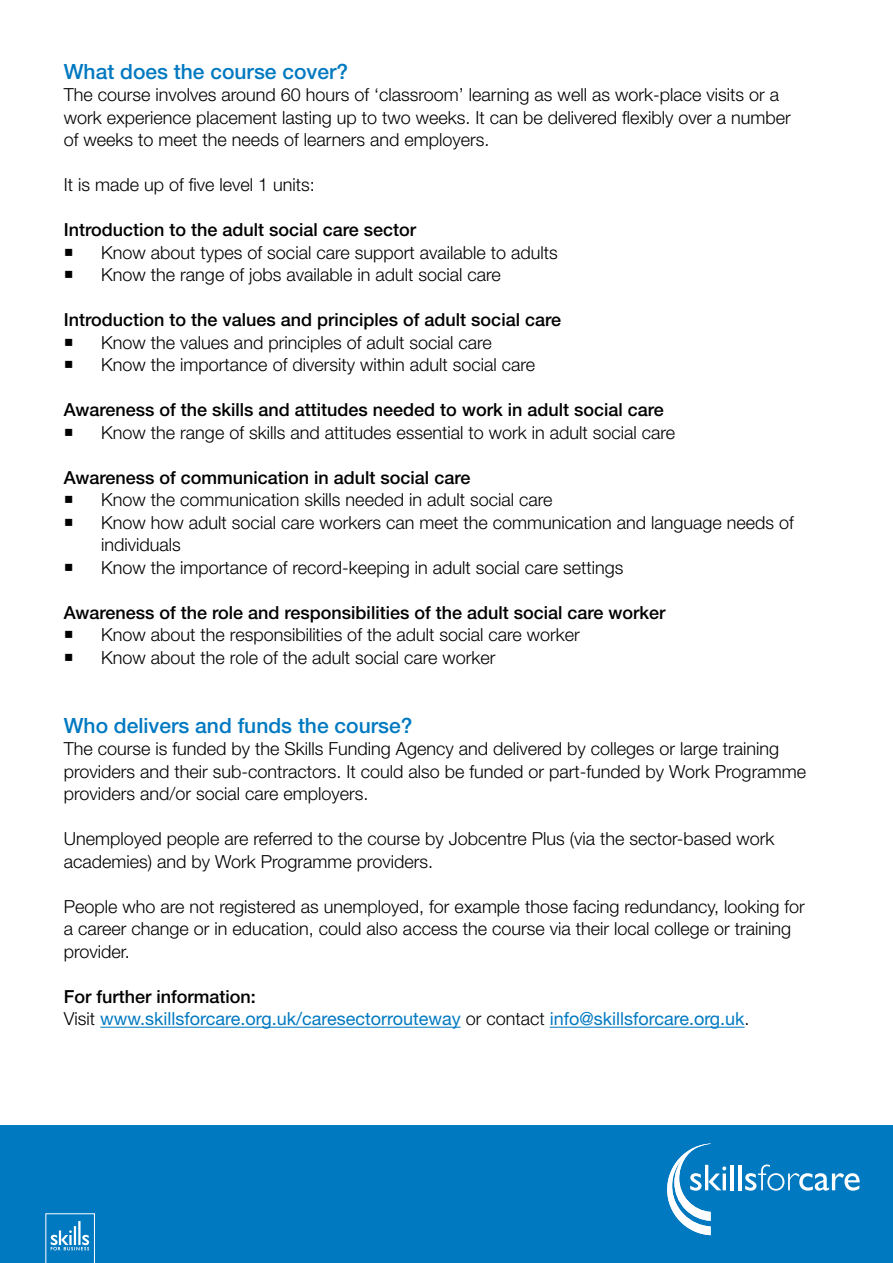
<style>
.page{position:relative;width:893px;height:1263px;background:#fff}
.page>*{position:absolute;margin:0;border:0;box-sizing:border-box;transform-origin:0 0}
.t1{font:500 21px "Helvetica Neue LT Std";color:#0079c1}
.t2{font:300 18px/22.5px "Helvetica Neue LT Std";color:#000}
.t3{font:500 18px "Helvetica Neue LT Std";color:#000}
.t4{font:18px/22.5px "Helvetica Neue LT Std";color:#0079c1}
.s1{font-weight:500;color:#000}
.s2{font-weight:300;color:#000}
</style>
<div class="page">
<hr style="left:100px;top:1027px;width:361px;height:1px;background:#0079c1">
<hr style="left:550px;top:1027px;width:195px;height:1px;background:#0079c1">
<div style="left:0;top:1125px;width:893px;height:138px;background:#0079c1"></div>
<svg style="left:667px;top:1143px;width:59px;height:92px"></svg>
<hr style="left:730px;top:1165px;width:4px;height:25px;background:#fff">
<hr style="left:738px;top:1165px;width:4px;height:25px;background:#fff">
<svg style="left:745px;top:1164px;width:115px;height:26px"></svg>
<svg style="left:45px;top:1213px;width:50px;height:50px"></svg>
<p class="t1" style="left:64px;top:59px;width:286px">What does the course cover?</p>
<p class="t2" style="left:64px;top:83px;width:728px">The course involves around 60 hours of ‘classroom’ learning as well as work-place visits or a work experience placement lasting up to two weeks. It can be delivered flexibly over a number of weeks to meet the needs of learners and employers.</p>
<p class="t2" style="left:64px;top:173px;width:253px">It is made up of five level 1 units:</p>
<p class="t3" style="left:64px;top:219px;width:354px">Introduction to the adult social care sector</p>
<p class="t2" style="left:101px;top:241px;width:458px">Know about types of social care support available to adults<br>Know the range of jobs available in adult social care</p>
<p class="t3" style="left:64px;top:309px;width:499px">Introduction to the values and principles of adult social care</p>
<p class="t2" style="left:101px;top:331px;width:435px">Know the values and principles of adult social care<br>Know the importance of diversity within adult social care</p>
<p class="t3" style="left:64px;top:399px;width:601px">Awareness of the skills and attitudes needed to work in adult social care</p>
<p class="t2" style="left:101px;top:421px;width:575px">Know the range of skills and attitudes essential to work in adult social care</p>
<p class="t3" style="left:64px;top:467px;width:408px">Awareness of communication in adult social care</p>
<p class="t2" style="left:101px;top:488px;width:694px">Know the communication skills needed in adult social care<br>Know how adult social care workers can meet the communication and language needs of individuals<br>Know the importance of record-keeping in adult social care settings</p>
<p class="t3" style="left:64px;top:602px;width:603px">Awareness of the role and responsibilities of the adult social care worker</p>
<p class="t2" style="left:101px;top:623px;width:480px">Know about the responsibilities of the adult social care worker<br>Know about the role of the adult social care worker</p>
<p class="t1" style="left:64px;top:713px;width:350px">Who delivers and funds the course?</p>
<p class="t2" style="left:64px;top:737px;width:744px">The course is funded by the Skills Funding Agency and delivered by colleges or large training providers and their sub-contractors. It could also be funded or part-funded by Work Programme providers and/or social care employers.</p>
<p class="t2" style="left:64px;top:827px;width:712px">Unemployed people are referred to the course by Jobcentre Plus (via the sector-based work academies) and by Work Programme providers.</p>
<p class="t2" style="left:64px;top:895px;width:742px">People who are not registered as unemployed, for example those facing redundancy, looking for a career change or in education, could also access the course via their local college or training provider.</p>
<p class="t4" style="left:64px;top:985px;width:687px"><span class="s1">For further information:<br></span><span class="s2">Visit</span> www.skillsforcare.org.uk/caresectorrouteway <span class="s2">or contact</span> info@skillsforcare.org.uk<span class="s2">.</span></p>
</div>
